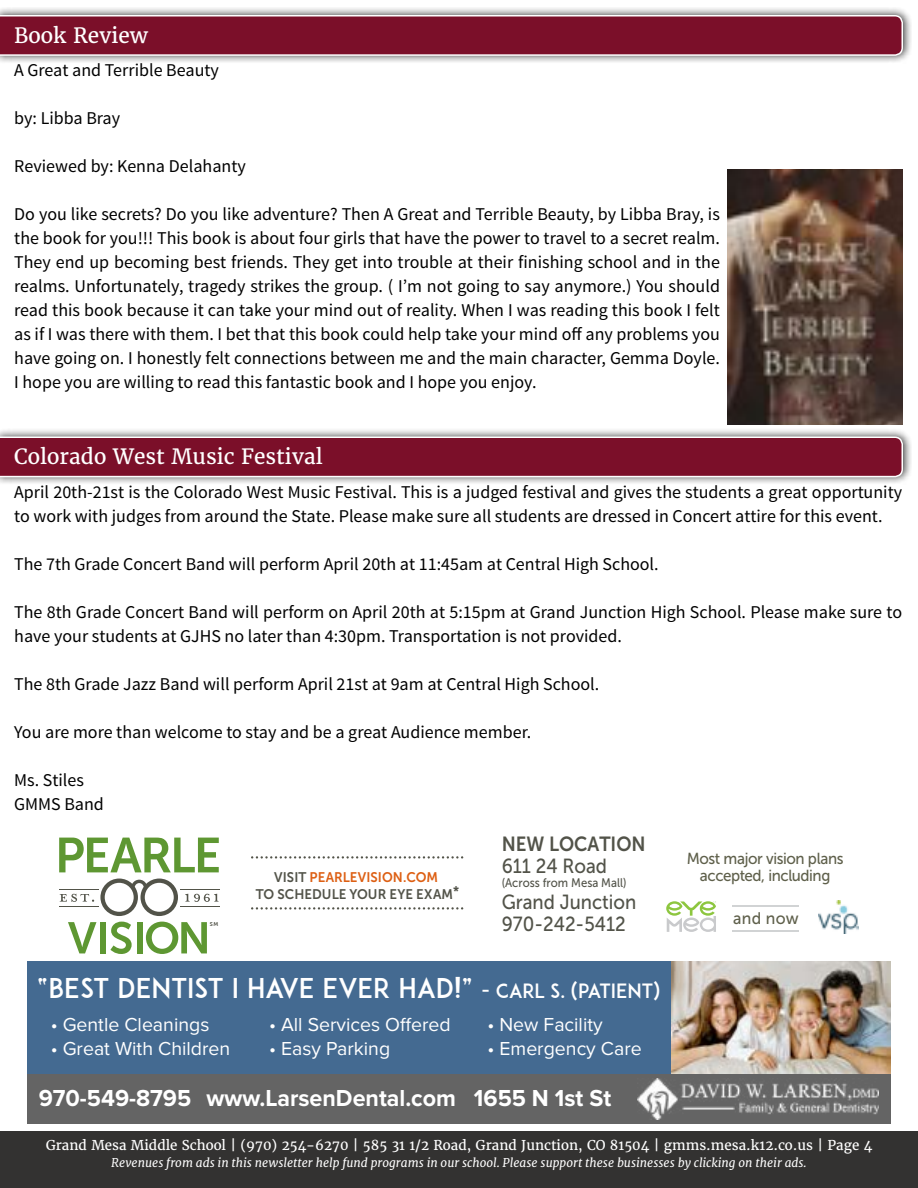
<style>
.page{position:relative;width:918px;height:1188px;background:#fff}
.page>*{position:absolute;margin:0;border:0;box-sizing:border-box;transform-origin:0 0}
.t1{font:27px "ADAM.CGPRO";color:#fff}
.t2{font:700 24px "Proxima Nova";color:#fff}
.t3{font:21px "Merriweather";color:#fff}
.t4{font:20.4px/22.4px "Museo Sans 500";color:#525349;scale:.91 1}
.t5{font:20.4px "Museo Sans 700";color:#525349;scale:.91 1}
.t6{font:19.5px "Proxima Nova";color:#fff}
.t7{font:18px/24px "Source Sans Pro";color:#000}
.t8{font:16.65px "Museo Sans 500";letter-spacing:.015em;color:#5f604b;scale:.95 1}
.t9{font:15.9px/17.1px "Museo Sans 500";letter-spacing:-.025em;color:#5f604b;text-align:center;scale:.95 1}
.t10{font:13.95px/16.6px "Museo Sans 700";letter-spacing:.005em;color:#525349;text-align:center;scale:.95 1}
.t11{font:13.5px "Merriweather";color:#fff}
.t12{font:12.45px "Museo Sans 500";color:#525349;scale:.91 1}
.t13{font:italic 12px "Merriweather";color:#fff}
.t14{font:5.55px "Museo Sans 700";color:#525349}
.s1{color:#dd5f13}
.s2{font-size:19.5px}
</style>
<div class="page">
<div style="left:0;top:1131px;width:918px;height:57px;background:#333231"></div>
<div style="left:0;top:7px;width:912px;height:57px;background:#000;opacity:.75"></div>
<svg style="left:0;top:14px;width:904px;height:43px;background:#86273e"></svg>
<svg style="left:252px;top:907px;width:211px;height:3px"></svg>
<svg style="left:252px;top:856px;width:211px;height:3px"></svg>
<svg style="left:666px;top:901px;width:50px;height:31px"></svg>
<img style="left:819px;top:901px;width:40px;height:32px">
<hr style="left:733px;top:930px;width:66px;height:2px;background:#d1d3d4">
<hr style="left:733px;top:906px;width:66px;height:1px;background:#d1d3d4">
<svg style="left:59px;top:838px;width:160px;height:34px"></svg>
<svg style="left:68px;top:922px;width:28px;height:31px"></svg>
<div style="left:100px;top:922px;width:6px;height:31px;background:#5e9732"></div>
<svg style="left:110px;top:922px;width:22px;height:32px"></svg>
<div style="left:137px;top:922px;width:5px;height:31px;background:#5e9732"></div>
<svg style="left:146px;top:922px;width:61px;height:32px"></svg>
<hr style="left:180px;top:889px;width:39px;height:1px;background:#525349">
<hr style="left:180px;top:906px;width:39px;height:1px;background:#525349">
<hr style="left:59px;top:889px;width:39px;height:1px;background:#525349">
<hr style="left:59px;top:906px;width:39px;height:1px;background:#525349">
<svg style="left:60px;top:894px;width:34px;height:8px"></svg>
<svg style="left:185px;top:894px;width:34px;height:8px"></svg>
<svg style="left:100px;top:879px;width:78px;height:37px"></svg>
<div style="left:27px;top:962px;width:644px;height:112px;background:#446a91"></div>
<img style="left:671px;top:962px;width:220px;height:112px">
<div style="left:27px;top:1074px;width:864px;height:50px;background:#646464"></div>
<img style="left:638px;top:1078px;width:240px;height:42px">
<img style="left:728px;top:170px;width:175px;height:255px">
<div style="left:0;top:428px;width:912px;height:57px;background:#000;opacity:.75"></div>
<svg style="left:0;top:436px;width:904px;height:42px;background:#85243b"></svg>
<p class="t3" style="left:14px;top:22px;width:135px">Book Review</p>
<p class="t7" style="left:14px;top:59px;width:206px">A Great and Terrible Beauty</p>
<p class="t7" style="left:14px;top:107px;width:108px">by: Libba Bray</p>
<p class="t7" style="left:14px;top:155px;width:233px">Reviewed by: Kenna Delahanty</p>
<p class="t7" style="left:14px;top:203px;width:707px;text-align:justify">Do you like secrets? Do you like adventure? Then A Great and Terrible Beauty, by Libba Bray, is the book for you!!! This book is about four girls that have the power to travel to a secret realm.<br>They end up becoming best friends. They get into trouble at their finishing school and in the realms. Unfortunately, tragedy strikes the group. ( I’m not going to say anymore.) You should read this book because it can take your mind out of reality. When I was reading this book I felt as if I was there with them. I bet that this book could help take your mind off any problems you have going on. I honestly felt connections between me and the main character, Gemma Doyle.<br>I hope you are willing to read this fantastic book and I hope you enjoy.</p>
<p class="t3" style="left:14px;top:444px;width:310px">Colorado West Music Festival</p>
<p class="t7" style="left:14px;top:480px;width:889px">April 20th-21st is the Colorado West Music Festival. This is a judged festival and gives the students a great opportunity to work with judges from around the State. Please make sure all students are dressed in Concert attire for this event.</p>
<p class="t7" style="left:14px;top:552px;width:646px">The 7th Grade Concert Band will perform April 20th at 11:45am at Central High School.</p>
<p class="t7" style="left:14px;top:600px;width:889px">The 8th Grade Concert Band will perform on April 20th at 5:15pm at Grand Junction High School. Please make sure to have your students at GJHS no later than 4:30pm. Transportation is not provided.</p>
<p class="t7" style="left:14px;top:672px;width:587px">The 8th Grade Jazz Band will perform April 21st at 9am at Central High School.</p>
<p class="t7" style="left:14px;top:720px;width:519px">You are more than welcome to stay and be a great Audience member.</p>
<p class="t7" style="left:14px;top:768px;width:91px">Ms. Stiles<br>GMMS Band</p>
<p class="t14" style="left:210px;top:921px;width:10px">SM</p>
<p class="t10" style="left:256px;top:869px;width:216px">VISIT <span class="s1">PEARLEVISION.COM<br></span>TO SCHEDULE YOUR EYE EXAM*</p>
<p class="t5" style="left:502px;top:832px;width:160px">NEW LOCATION</p>
<p class="t4" style="left:502px;top:855px;width:117px">611 24 Road</p>
<p class="t12" style="left:502px;top:876px;width:139px">(Across from Mesa Mall)</p>
<p class="t4" style="left:502px;top:891px;width:150px">Grand Junction<br>970-242-5412</p>
<h1 class="t1" style="left:37px;top:972px;width:625px">“BEST DENTIST I HAVE EVER HAD!” <span class="s2">- CARL S. (PATIENT)</span></h1>
<p class="t6" style="left:51px;top:1014px;width:160px">• Gentle Cleanings</p>
<p class="t6" style="left:51px;top:1038px;width:181px">• Great With Children</p>
<p class="t6" style="left:269px;top:1014px;width:183px">• All Services Offered</p>
<p class="t6" style="left:269px;top:1038px;width:123px">• Easy Parking</p>
<p class="t6" style="left:487px;top:1014px;width:117px">• New Facility</p>
<p class="t6" style="left:487px;top:1038px;width:156px">• Emergency Care</p>
<h2 class="t2" style="left:39px;top:1084px;width:574px">970-549-8795 www.LarsenDental.com 1655 N 1st St</h2>
<p class="t9" style="left:687px;top:850px;width:167px">Most major vision plans accepted, including</p>
<p class="t8" style="left:733px;top:909px;width:70px">and now</p>
<p class="t11" style="left:46px;top:1137px;width:828px">Grand Mesa Middle School | (970) 254-6270 | 585 31 1/2 Road, Grand Junction, CO 81504 | gmms.mesa.k12.co.us | Page 4</p>
<p class="t13" style="left:111px;top:1155px;width:697px">Revenues from ads in this newsletter help fund programs in our school. Please support these businesses by clicking on their ads.</p>
</div>
